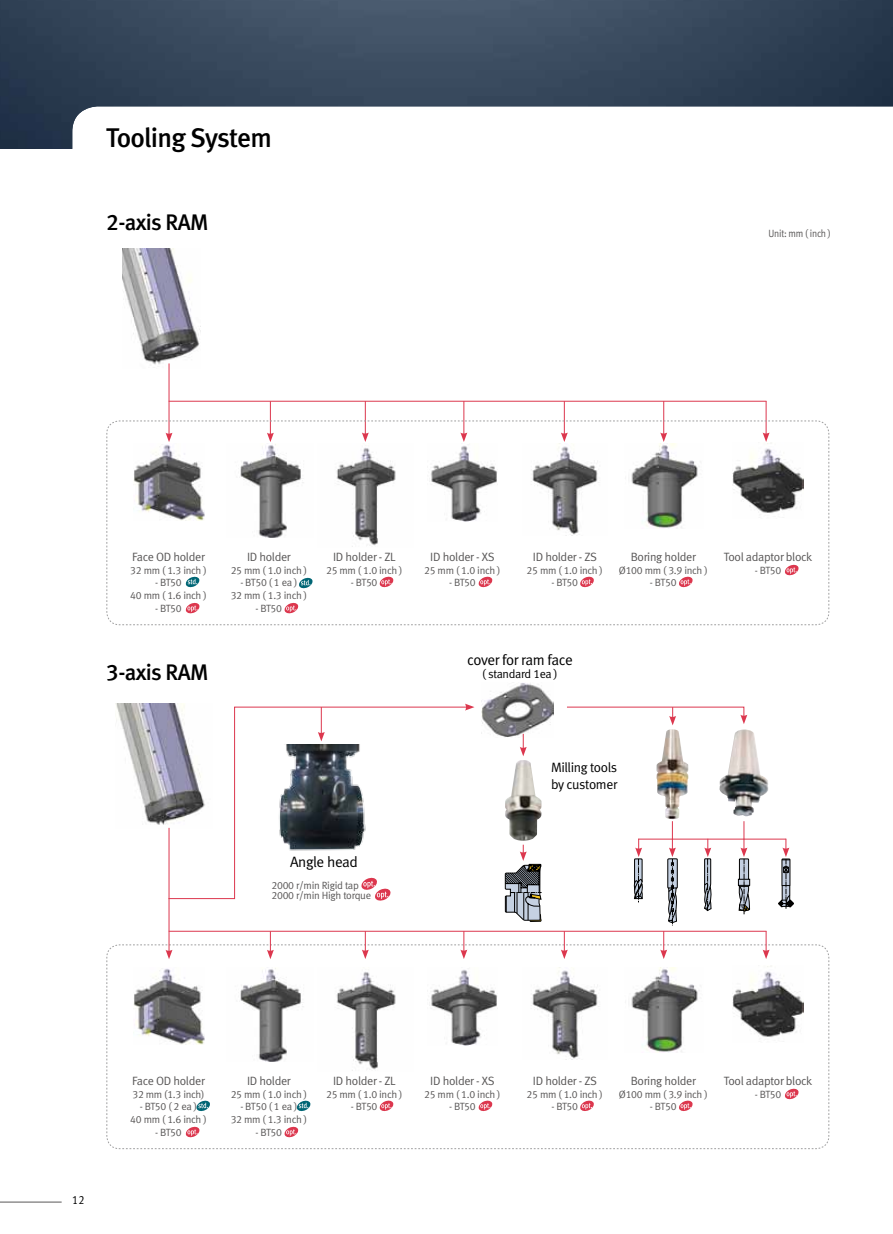
<style>
.page{position:relative;width:893px;height:1234px;background:#fff}
.page>*{position:absolute;margin:0;border:0;box-sizing:border-box;transform-origin:0 0}
.t1{font:27px "Meta Medium LF";letter-spacing:-.03em;color:#000}
.t2{font:22.5px "Meta Medium LF";letter-spacing:-.025em;color:#000}
.t3{font:15px "Meta Normal LF";letter-spacing:-.03em;color:#000}
.t4{font:13.5px/16.2px "Meta Normal LF";letter-spacing:-.03em;color:#000}
.t5{font:12px "Meta Normal LF";letter-spacing:-.025em;color:#595757}
.t6{font:12px "Meta Normal LF";letter-spacing:-.03em;color:#000}
.t7{font:12px "Meta Normal LF";letter-spacing:-.03em;color:#000;scale:.9 1}
.t8{font:10.5px/12.6px "Meta Normal LF";letter-spacing:-.025em;color:#595757;text-align:center}
.t9{font:10.5px "Meta Normal LF";letter-spacing:-.025em;color:#595757;scale:.9 1}
</style>
<div class="page">
<hr style="left:0;top:1201px;width:62px;height:1px;background:#595757">
<img style="left:0;top:0;width:893px;height:149px">
<img style="left:482px;top:683px;width:71px;height:54px">
<img style="left:115px;top:703px;width:70px;height:118px">
<img style="left:123px;top:248px;width:77px;height:120px">
<svg style="left:520px;top:733px;width:7px;height:23px"></svg>
<hr style="left:169px;top:363px;width:1px;height:72px;background:#dc374e">
<hr style="left:270px;top:401px;width:1px;height:34px;background:#dc374e">
<hr style="left:365px;top:401px;width:1px;height:34px;background:#dc374e">
<hr style="left:463px;top:401px;width:1px;height:34px;background:#dc374e">
<hr style="left:564px;top:401px;width:1px;height:34px;background:#dc374e">
<hr style="left:663px;top:401px;width:1px;height:34px;background:#dc374e">
<hr style="left:766px;top:401px;width:1px;height:34px;background:#dc374e">
<hr style="left:169px;top:401px;width:597px;height:1px;background:#dc374e">
<svg style="left:168px;top:706px;width:299px;height:115px"></svg>
<svg style="left:465px;top:703px;width:9px;height:7px"></svg>
<svg style="left:318px;top:707px;width:7px;height:34px"></svg>
<img style="left:272px;top:744px;width:99px;height:77px">
<img style="left:656px;top:729px;width:32px;height:90px">
<img style="left:720px;top:729px;width:48px;height:87px">
<svg style="left:567px;top:706px;width:180px;height:19px"></svg>
<svg style="left:106px;top:420px;width:724px;height:205px"></svg>
<img style="left:505px;top:760px;width:37px;height:61px">
<svg style="left:106px;top:821px;width:724px;height:328px"></svg>
<h1 class="t1" style="left:106px;top:122px;width:167px">Tooling System</h1>
<h2 class="t2" style="left:106px;top:209px;width:104px">2-axis RAM</h2>
<p class="t9" style="left:769px;top:228px;width:71px">Unit: mm ( inch )</p>
<p class="t5" style="left:132px;top:549px;width:74px">Face OD holder</p>
<p class="t8" style="left:130px;top:563px;width:78px">32 mm ( 1.3 inch )</p>
<p class="t8" style="left:130px;top:576px;width:78px">- BT50<br>40 mm ( 1.6 inch )</p>
<p class="t8" style="left:155px;top:601px;width:28px">- BT50</p>
<h2 class="t2" style="left:106px;top:659px;width:104px">3-axis RAM</h2>
<p class="t5" style="left:247px;top:549px;width:45px">ID holder</p>
<p class="t8" style="left:231px;top:563px;width:78px">25 mm ( 1.0 inch )</p>
<p class="t8" style="left:231px;top:576px;width:78px">- BT50 ( 1 ea )<br>32 mm ( 1.3 inch )</p>
<p class="t8" style="left:256px;top:601px;width:28px">- BT50</p>
<p class="t5" style="left:333px;top:549px;width:64px">ID holder - ZL</p>
<p class="t8" style="left:326px;top:563px;width:78px">25 mm ( 1.0 inch )</p>
<p class="t8" style="left:351px;top:576px;width:28px">- BT50</p>
<p class="t5" style="left:430px;top:549px;width:66px">ID holder - XS</p>
<p class="t8" style="left:424px;top:563px;width:78px">25 mm ( 1.0 inch )</p>
<p class="t8" style="left:449px;top:576px;width:28px">- BT50</p>
<p class="t5" style="left:533px;top:549px;width:65px">ID holder - ZS</p>
<p class="t8" style="left:527px;top:563px;width:78px">25 mm ( 1.0 inch )</p>
<p class="t8" style="left:551px;top:576px;width:28px">- BT50</p>
<p class="t5" style="left:631px;top:549px;width:67px">Boring holder</p>
<p class="t8" style="left:619px;top:563px;width:90px">Ø100 mm ( 3.9 inch )</p>
<p class="t8" style="left:650px;top:576px;width:28px">- BT50</p>
<p class="t5" style="left:724px;top:549px;width:90px">Tool adaptor block</p>
<p class="t8" style="left:755px;top:563px;width:28px">- BT50</p>
<h3 class="t3" style="left:467px;top:651px;width:107px">cover for ram face</h3>
<p class="t6" style="left:482px;top:667px;width:77px">( standard 1ea )</p>
<h3 class="t3" style="left:290px;top:853px;width:69px">Angle head</h3>
<p class="t8" style="left:271px;top:879px;width:101px;line-height:10.5px;text-align:left">2000 r/min Rigid tap<br>2000 r/min High torque</p>
<p class="t4" style="left:551px;top:759px;width:68px">Milling tools by customer</p>
<p class="t7" style="left:72px;top:1192px;width:15px">12</p>
<p class="t5" style="left:132px;top:1073px;width:74px">Face OD holder</p>
<p class="t8" style="left:132px;top:1087px;width:74px">32 mm (1.3 inch)</p>
<p class="t8" style="left:130px;top:1099px;width:78px">- BT50 ( 2 ea )<br>40 mm ( 1.6 inch )</p>
<p class="t8" style="left:155px;top:1125px;width:28px">- BT50</p>
<p class="t5" style="left:247px;top:1073px;width:45px">ID holder</p>
<p class="t8" style="left:231px;top:1087px;width:78px">25 mm ( 1.0 inch )</p>
<p class="t8" style="left:231px;top:1099px;width:78px">- BT50 ( 1 ea )<br>32 mm ( 1.3 inch )</p>
<p class="t8" style="left:256px;top:1125px;width:28px">- BT50</p>
<p class="t5" style="left:333px;top:1073px;width:64px">ID holder - ZL</p>
<p class="t8" style="left:326px;top:1087px;width:78px">25 mm ( 1.0 inch )</p>
<p class="t8" style="left:351px;top:1099px;width:28px">- BT50</p>
<p class="t5" style="left:430px;top:1073px;width:66px">ID holder - XS</p>
<p class="t8" style="left:424px;top:1087px;width:78px">25 mm ( 1.0 inch )</p>
<p class="t8" style="left:449px;top:1099px;width:28px">- BT50</p>
<p class="t5" style="left:533px;top:1073px;width:65px">ID holder - ZS</p>
<p class="t8" style="left:527px;top:1087px;width:78px">25 mm ( 1.0 inch )</p>
<p class="t8" style="left:551px;top:1099px;width:28px">- BT50</p>
<p class="t5" style="left:631px;top:1073px;width:67px">Boring holder</p>
<p class="t8" style="left:619px;top:1087px;width:90px">Ø100 mm ( 3.9 inch )</p>
<p class="t8" style="left:650px;top:1099px;width:28px">- BT50</p>
<p class="t5" style="left:724px;top:1073px;width:90px">Tool adaptor block</p>
<p class="t8" style="left:755px;top:1087px;width:28px">- BT50</p>
</div>
